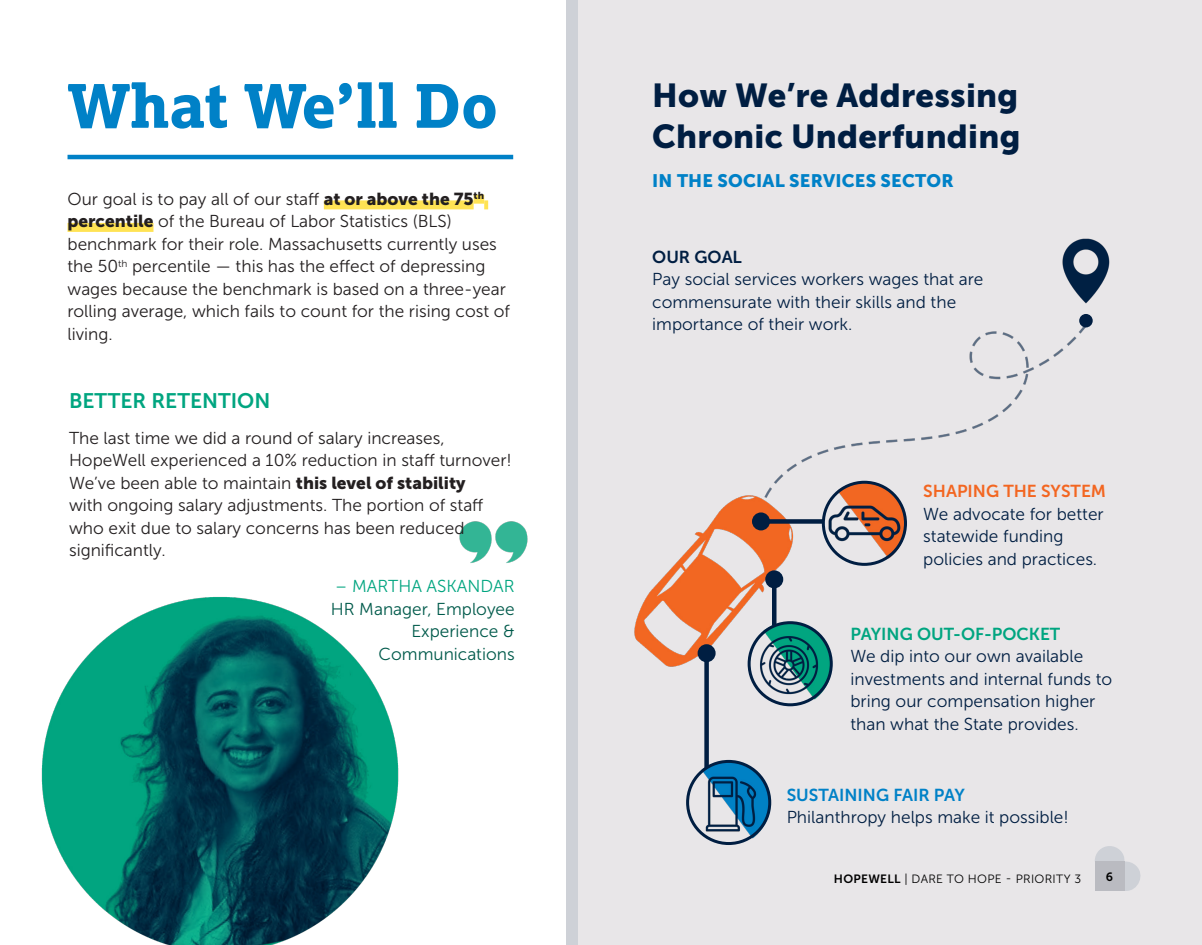
<style>
.page{position:relative;width:1202px;height:945px;background:#fff}
.page>*{position:absolute;margin:0;border:0;box-sizing:border-box;transform-origin:0 0}
.heading_-_navy{font:800 60px "Lexia";color:#0081c7}
.paragraph_style_1{font:33px "Museo Sans 900";letter-spacing:.01em;color:#001e42}
.paragraph_style_1-2{font:21px "Museo Sans 700";color:#00a580}
.paragraph_style_1-3{font:18px "Museo Sans 900";letter-spacing:.01em;color:#0081c7}
.paragraph_style_1-4{font:17.25px/22.5px "Museo Sans 300";color:#231f20}
.paragraph_style_1-5{font:17.25px/22.5px "Museo Sans 300";color:#001e42}
.paragraph_style_1-6{font:17.25px "Museo Sans 300";color:#005a4b}
.paragraph_style_1-7{font:17.25px "Museo Sans 700";color:#00a580}
.paragraph_style_1-8{font:17.25px "Museo Sans 700";color:#0081c7}
.paragraph_style_1-9{font:17.25px "Museo Sans 700";color:#f36621}
.paragraph_style_1-10{font:17.25px "Museo Sans 300";color:#00a580}
.paragraph_style_1-11{font:17.25px "Museo Sans 700";color:#001e42}
.Folio_right{font:12px "Museo Sans 300";letter-spacing:.025em;color:#000}
.Page{font:12px "Museo Sans 700";color:#000}
.s1{font-family:"Museo Sans 900"}
.s2{font-family:"Museo Sans 700"}
</style>
<div class="page">
<hr style="left:68px;top:155px;width:445px;height:4px;background:#0081c7">
<div style="left:571px;top:0;width:631px;height:945px;background:#e8e6e8"></div>
<div style="left:324px;top:200px;width:149px;height:9px;background:#ffe354"></div>
<div style="left:473px;top:195px;width:11px;height:9px;background:#ffe354"></div>
<svg style="left:484px;top:200px;width:4px;height:9px"></svg>
<div style="left:68px;top:223px;width:85px;height:9px;background:#ffe354"></div>
<img style="left:1062px;top:238px;width:48px;height:66px">
<img style="left:821px;top:512px;width:86px;height:54px">
<img style="left:808px;top:625px;width:25px;height:78px">
<img style="left:686px;top:759px;width:86px;height:86px">
<div style="left:822px;top:481px;width:85px;height:85px;border:3px solid #001e42;border-radius:50%"></div>
<div style="left:686px;top:760px;width:85px;height:85px;border:3px solid #001e42;border-radius:50%"></div>
<img style="left:577px;top:455px;width:231px;height:270px">
<hr style="left:772px;top:579px;width:4px;height:46px;background:#001e42">
<div style="left:765px;top:570px;width:18px;height:18px;background:#001e42;border-radius:50%"></div>
<img style="left:747px;top:327px;width:341px;height:185px">
<div style="left:761px;top:519px;width:60px;height:5px;background:#001e42"></div>
<div style="left:752px;top:512px;width:18px;height:18px;background:#001e42;border-radius:50%"></div>
<div style="left:704px;top:653px;width:5px;height:113px;background:#001e42"></div>
<div style="left:697px;top:644px;width:18px;height:18px;background:#001e42;border-radius:50%"></div>
<div style="left:1079px;top:314px;width:13px;height:13px;background:#001e42;border-radius:50%"></div>
<div style="left:566px;top:0;width:11px;height:945px;background:#ced1d7"></div>
<svg style="left:1095px;top:846px;width:46px;height:45px"></svg>
<div style="left:1094px;top:862px;width:30px;height:29px;background:#babbc1"></div>
<img style="left:459px;top:521px;width:69px;height:42px">
<img style="left:41px;top:597px;width:358px;height:348px">
<p class="heading_-_navy" style="left:68px;top:67px;width:432px">What We’ll Do</p>
<p class="paragraph_style_1-4" style="left:68px;top:188px;width:444px">Our goal is to pay all of our staff <span class="s1">at or above the 75</span><sup>th </sup><span class="s1">percentile</span> of the Bureau of Labor Statistics (BLS) benchmark for their role. Massachusetts currently uses the 50<sup>th</sup> percentile — this has the effect of depressing wages because the benchmark is based on a three-year rolling average, which fails to count for the rising cost of living.</p>
<p class="paragraph_style_1-2" style="left:69px;top:389px;width:203px">BETTER RETENTION</p>
<p class="paragraph_style_1-4" style="left:69px;top:427px;width:444px">The last time we did a round of salary increases, HopeWell experienced a 10% reduction in staff turnover!<br>We’ve been able to maintain <span class="s1">this level of stability<br></span>with ongoing salary adjustments. The portion of staff who exit due to salary concerns has been reduced significantly.</p>
<p class="paragraph_style_1-10" style="left:335px;top:577px;width:181px">– MARTHA ASKANDAR</p>
<p class="paragraph_style_1-6" style="left:331px;top:599px;width:185px">HR Manager, Employee</p>
<p class="paragraph_style_1-6" style="left:411px;top:622px;width:105px">Experience &amp;</p>
<p class="paragraph_style_1-6" style="left:378px;top:644px;width:138px">Communications</p>
<p class="paragraph_style_1" style="left:652px;top:77px;width:367px">How We’re Addressing</p>
<p class="paragraph_style_1" style="left:652px;top:118px;width:370px">Chronic Underfunding</p>
<p class="paragraph_style_1-3" style="left:652px;top:171px;width:303px">IN THE SOCIAL SERVICES SECTOR</p>
<p class="paragraph_style_1-11" style="left:652px;top:247px;width:91px">OUR GOAL</p>
<p class="paragraph_style_1-5" style="left:652px;top:268px;width:332px">Pay social services workers wages that are commensurate with their skills and the importance of their work.</p>
<p class="paragraph_style_1-9" style="left:923px;top:482px;width:184px">SHAPING THE SYSTEM</p>
<p class="paragraph_style_1-5" style="left:923px;top:503px;width:182px">We advocate for better statewide funding policies and practices.</p>
<p class="paragraph_style_1-7" style="left:850px;top:624px;width:211px">PAYING OUT-OF-POCKET</p>
<p class="paragraph_style_1-5" style="left:850px;top:645px;width:263px">We dip into our own available investments and internal funds to bring our compensation higher than what the State provides.</p>
<p class="paragraph_style_1-8" style="left:786px;top:785px;width:180px">SUSTAINING FAIR PAY</p>
<p class="paragraph_style_1-5" style="left:786px;top:806px;width:283px">Philanthropy helps make it possible!</p>
<p class="Folio_right" style="left:834px;top:872px;width:249px"><span class="s2">HOPEWELL</span> | DARE TO HOPE - PRIORITY 3</p>
<p class="Page" style="left:1105px;top:870px;width:9px">6</p>
</div>
